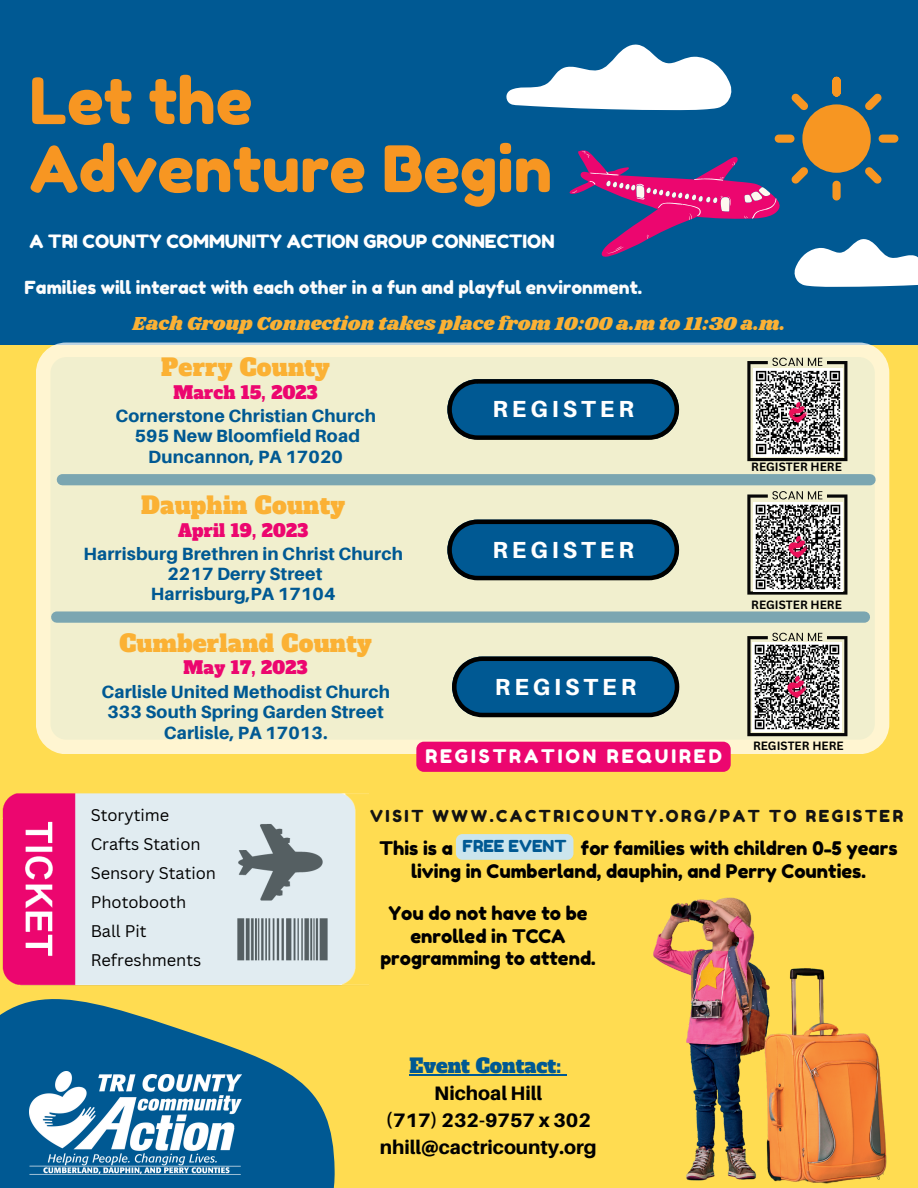
<style>
.page{position:relative;width:918px;height:1188px;background:#ffdc51}
.page>*{position:absolute;margin:0;border:0;box-sizing:border-box;transform-origin:0 0}
.t1{font:63.9px/68.1px "Fredoka One";color:#f79622}
.t2{font:23.25px "Alfa Slab One";letter-spacing:.01em;color:#fbb134}
.t3{font:800 23.25px "Aileron";letter-spacing:.17em;color:#fff}
.t4{font:19.5px "Shrikhand";color:#fbb134}
.t5{font:800 19.5px/27px "Aileron";color:#000;text-align:center}
.t6{font:19.5px "Alfa Slab One";color:#005993}
.t7{font:18.75px/22.5px "Fredoka One";color:#000}
.t8{font:18.75px "Fredoka One";letter-spacing:.155em;color:#fff}
.t9{font:18.3px "Fredoka One";color:#fff}
.t10{font:18px "Fredoka One";color:#fcfcfc}
.t11{font:800 17.7px/20.2px "Aileron";letter-spacing:.01em;color:#005993;text-align:center}
.t12{font:17.25px "Alfa Slab One";letter-spacing:.01em;color:#ec066f}
.t13{font:16.5px "Fredoka One";letter-spacing:.155em;color:#131313}
.t14{font:16.5px "Fredoka One";color:#005993}
.t15{font:16.35px/28.8px "Canva Sans";color:#000}
.t16{font:700 11.7px "Canva Sans";color:#000}
</style>
<div class="page">
<div style="left:0;top:0;width:918px;height:344px;background:#005993"></div>
<svg style="left:0;top:1036px;width:335px;height:152px;background:#276d88"></svg>
<img style="left:30px;top:1072px;width:211px;height:105px">
<svg style="left:506px;top:44px;width:412px;height:243px"></svg>
<svg style="left:36px;top:343px;width:853px;height:411px;background:#f1eecd"></svg>
<svg style="left:747px;top:358px;width:100px;height:103px;background:#848373"></svg>
<div style="left:62px;top:474px;width:808px;height:11px;background:#7ba6b1"></div>
<div style="left:57px;top:611px;width:807px;height:12px;background:#7ba6b1"></div>
<svg style="left:747px;top:491px;width:100px;height:104px;background:#8c8b7a"></svg>
<svg style="left:747px;top:633px;width:100px;height:103px;background:#858475"></svg>
<svg style="left:447px;top:379px;width:232px;height:61px;background:#0e527e"></svg>
<svg style="left:447px;top:520px;width:232px;height:60px;background:#0c527e"></svg>
<svg style="left:452px;top:657px;width:227px;height:60px;background:#0c527e"></svg>
<img style="left:754px;top:368px;width:89px;height:89px">
<hr style="left:409px;top:1074px;width:152px;height:1px;background:#005993">
<img style="left:653px;top:897px;width:234px;height:287px">
<img style="left:754px;top:502px;width:89px;height:89px">
<img style="left:753px;top:643px;width:89px;height:89px">
<img style="left:0;top:726px;width:368px;height:310px">
<div style="left:456px;top:834px;width:117px;height:26px;background:#cbe5ed;border-radius:6px"></div>
<div style="left:416px;top:742px;width:315px;height:30px;background:#ec066f"></div>
<h1 class="t1" style="left:30px;top:66px;width:524px">Let the<br>Adventure Begin</h1>
<p class="t9" style="left:30px;top:230px;width:527px">A TRI COUNTY COMMUNITY ACTION GROUP CONNECTION</p>
<p class="t10" style="left:24px;top:277px;width:619px">Families will interact with each other in a fun and playful environment.</p>
<p class="t4" style="left:133px;top:310px;width:654px">Each Group Connection takes place from 10:00 a.m to 11:30 a.m.</p>
<h2 class="t2" style="left:161px;top:352px;width:170px">Perry County</h2>
<p class="t11" style="left:115px;top:405px;width:262px">Cornerstone Christian Church<br>595 New Bloomfield Road<br>Duncannon, PA 17020</p>
<p class="t12" style="left:173px;top:382px;width:146px">March 15, 2023</p>
<h2 class="t2" style="left:141px;top:489px;width:205px">Dauphin County</h2>
<p class="t11" style="left:83px;top:543px;width:321px">Harrisburg Brethren in Christ Church<br>2217 Derry Street<br>Harrisburg,PA 17104</p>
<p class="t12" style="left:178px;top:520px;width:132px">April 19, 2023</p>
<h2 class="t2" style="left:119px;top:628px;width:254px">Cumberland County</h2>
<p class="t11" style="left:101px;top:681px;width:290px">Carlisle United Methodist Church<br>333 South Spring Garden Street<br>Carlisle, PA 17013.</p>
<p class="t12" style="left:184px;top:657px;width:125px">May 17, 2023</p>
<h2 class="t3" style="left:493px;top:395px;width:143px">REGISTER</h2>
<h2 class="t3" style="left:493px;top:535px;width:143px">REGISTER</h2>
<h2 class="t3" style="left:495px;top:672px;width:143px">REGISTER</h2>
<p class="t8" style="left:425px;top:745px;width:298px">REGISTRATION REQUIRED</p>
<p class="t16" style="left:751px;top:459px;width:92px">REGISTER HERE</p>
<p class="t16" style="left:751px;top:596px;width:92px">REGISTER HERE</p>
<p class="t16" style="left:753px;top:738px;width:92px">REGISTER HERE</p>
<p class="t15" style="left:91px;top:801px;width:127px">Storytime<br>Crafts Station<br>Sensory Station<br>Photobooth<br>Ball Pit<br>Refreshments</p>
<p class="t13" style="left:370px;top:806px;width:534px">VISIT WWW.CACTRICOUNTY.ORG/PAT TO REGISTER</p>
<p class="t14" style="left:463px;top:836px;width:106px">FREE EVENT</p>
<p class="t7" style="left:411px;top:837px;width:488px;text-indent:170px">for families with children 0-5 years living in Cumberland, dauphin, and Perry Counties.</p>
<p class="t7" style="left:379px;top:837px;width:75px">This is a</p>
<p class="t7" style="left:380px;top:902px;width:217px;text-align:center">You do not have to be enrolled in TCCA programming to attend.</p>
<p class="t6" style="left:409px;top:1053px;width:153px">Event Contact:</p>
<p class="t5" style="left:380px;top:1079px;width:218px">Nichoal Hill<br>(717) 232-9757 x 302 nhill@cactricounty.org</p>
</div>
